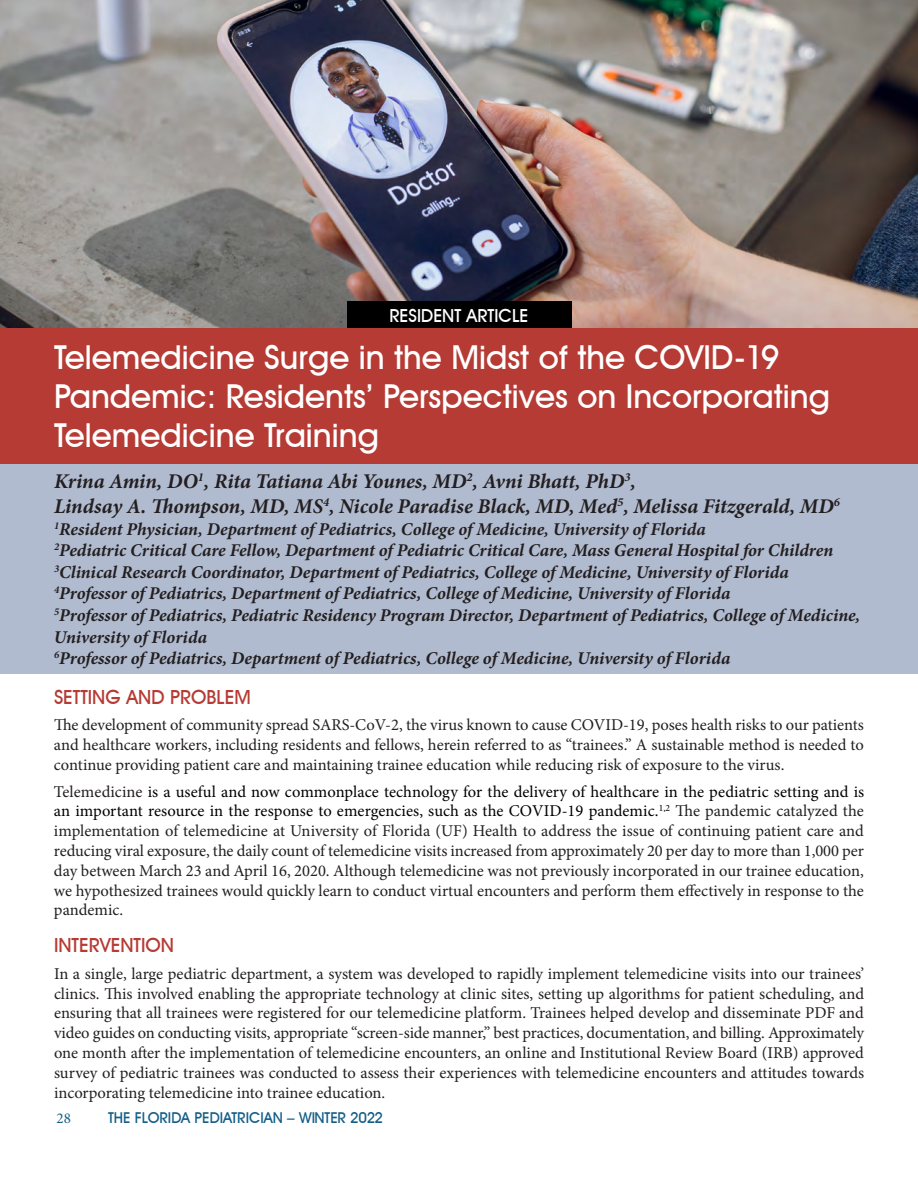
<style>
.page{position:relative;width:918px;height:1188px;background:#fff}
.page>*{position:absolute;margin:0;border:0;box-sizing:border-box;transform-origin:0 0}
.Article_Title{font:500 33px/39px "Avant Garde IT Cby BT";color:#fff}
.t1{font:italic 700 21px/25.2px "Minion Pro";letter-spacing:-.005em;color:#231f20}
.Block_Header{font:500 19.5px "Avant Garde IT Cby BT";color:#b53b34}
.t2{font:italic 700 18px/21.6px "Minion Pro";color:#231f20}
.Article_Title-2{font:500 18px "Avant Garde IT Cby BT";color:#fff}
.t3{font:16.5px/19.8px "Minion Pro";color:#231f20;text-align:justify}
.t4{font:500 15px "Avant Garde IT Cby BT";color:#145e88}
.t5{font:15px "Minion Pro";color:#145e88}
.s1{color:#222}
.s2{color:#000}
</style>
<div class="page">
<div style="left:0;top:463px;width:918px;height:211px;background:#b1bbcf"></div>
<img style="left:0;top:0;width:918px;height:328px">
<div style="left:0;top:328px;width:918px;height:135px;background:#b53b34"></div>
<div style="left:347px;top:301px;width:224px;height:27px;background:#000"></div>
<p class="Article_Title-2" style="left:389px;top:304px;width:141px">RESIDENT ARTICLE</p>
<p class="Article_Title" style="left:54px;top:338px;width:778px">Telemedicine Surge in the Midst of the COVID-19<br>Pandemic: Residents’ Perspectives on Incorporating<br>Telemedicine Training</p>
<p class="t1" style="left:54px;top:468px;width:787px">Krina Amin, DO<sup>1</sup>, Rita Tatiana Abi Younes, MD<sup>2</sup>, Avni Bhatt, PhD<sup>3</sup>,<br>Lindsay A. Thompson, MD, MS<sup>4</sup>, Nicole Paradise Black, MD, Med<sup>5</sup>, Melissa Fitzgerald, MD<sup>6</sup></p>
<p class="t2" style="left:54px;top:518px;width:808px"><sup>1</sup>Resident Physician, Department of Pediatrics, College of Medicine, University of Florida<br><sup>2</sup>Pediatric Critical Care Fellow, Department of Pediatric Critical Care, Mass General Hospital for Children <sup>3</sup>Clinical Research Coordinator, Department of Pediatrics, College of Medicine, University of Florida <sup>4</sup>Professor of Pediatrics, Department of Pediatrics, College of Medicine, University of Florida<br><sup>5</sup>Professor of Pediatrics, Pediatric Residency Program Director, Department of Pediatrics, College of Medicine, University of Florida<br><sup>6</sup>Professor of Pediatrics, Department of Pediatrics, College of Medicine, University of Florida</p>
<p class="Block_Header" style="left:54px;top:685px;width:198px">SETTING AND PROBLEM</p>
<p class="t3" style="left:54px;top:715px;width:811px">The development of community spread <span class="s1">SARS-CoV-2, the</span> virus known to cause COVID-19, poses health risks to our patients and healthcare workers, including residents and fellows, herein referred to as “trainees.” A sustainable method is needed to continue providing patient care and maintaining trainee education while reducing risk of exposure to the virus.</p>
<p class="t3" style="left:54px;top:781px;width:812px">Telemedicine <span class="s2">is a useful and now commonplace technology for the delivery of healthcare in the pediatric setting and is an important resource in the response to emergencies, such as the COVID-19 pandemic.</span><sup>1,2</sup> The pandemic catalyzed the implementation of telemedicine at University of Florida (UF) Health to address the issue of continuing patient care and reducing viral exposure, the daily count of telemedicine visits increased from approximately 20 per day to more than 1,000 per day between March 23 and April 16, 2020. Although telemedicine was not previously incorporated in our trainee education, we hypothesized trainees would quickly learn to conduct virtual encounters and perform them effectively in response to the pandemic.</p>
<p class="Block_Header" style="left:54px;top:933px;width:122px">INTERVENTION</p>
<p class="t3" style="left:54px;top:964px;width:812px">In a single, large pediatric department, a system was developed to rapidly implement telemedicine visits into our trainees’ clinics. This involved enabling the appropriate technology at clinic sites, setting up algorithms for patient scheduling, and ensuring that all trainees were registered for our telemedicine platform. Trainees helped develop and disseminate PDF and video guides on conducting visits, appropriate “screen-side manner,” best practices, documentation, and billing. Approximately one month after the implementation of telemedicine encounters, an online and Institutional Review Board (IRB) approved survey of pediatric trainees was conducted to assess their experiences with telemedicine encounters and attitudes towards incorporating telemedicine into trainee education.</p>
<p class="t5" style="left:57px;top:1108px;width:16px">28</p>
<p class="t4" style="left:108px;top:1109px;width:277px">THE FLORIDA PEDIATRICIAN – WINTER 2022</p>
</div>
